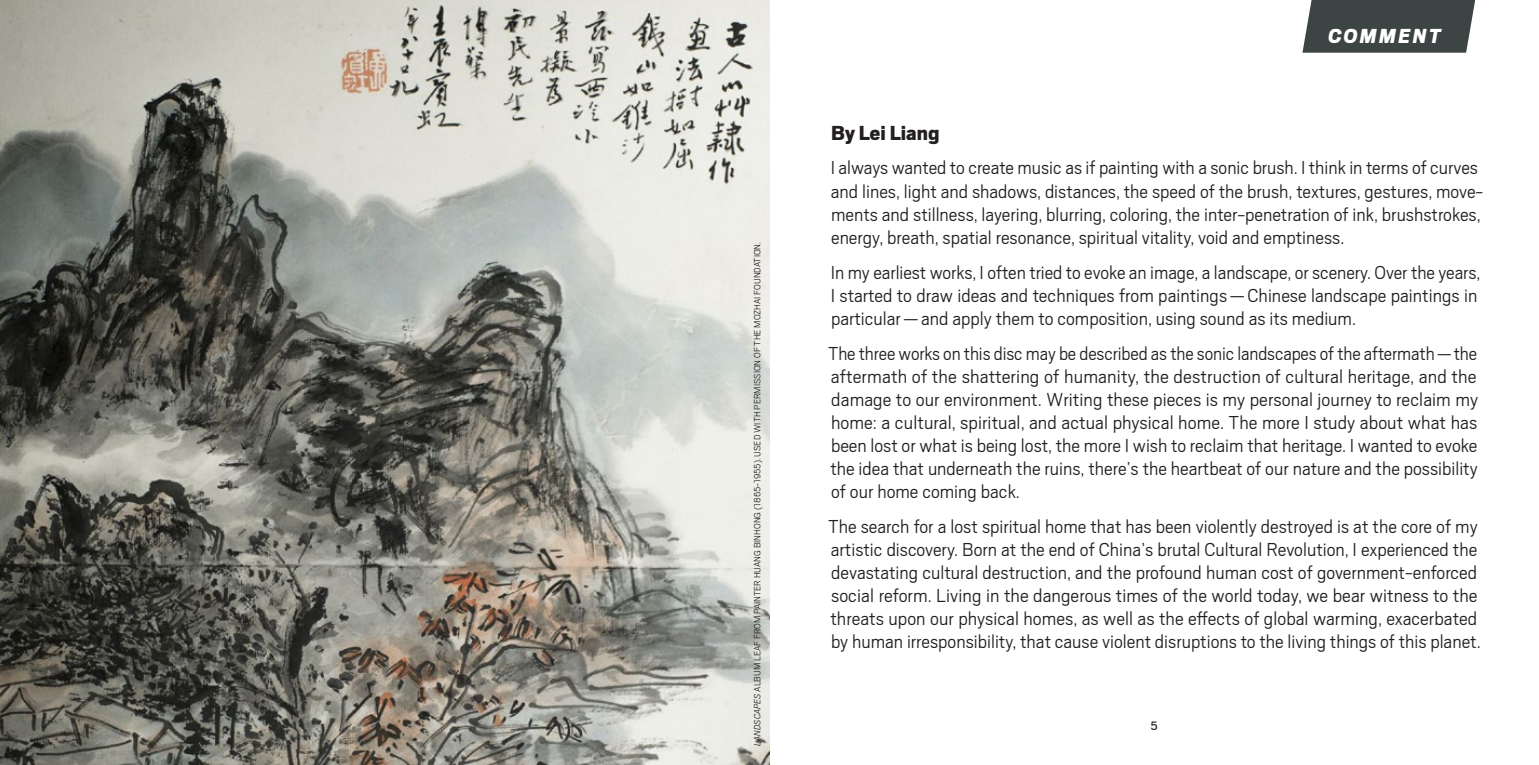
<style>
.page{position:relative;width:1539px;height:765px;background:#fff}
.page>*{position:absolute;margin:0;border:0;box-sizing:border-box;transform-origin:0 0}
.t1{font:900 22.5px "Scout";color:#231f20}
.t2{font:italic 900 22.5px "Scout";letter-spacing:.1em;color:#fff}
.t3{font:300 20.7px/22.9px "Scout";color:#231f20}
.t4{font:13.5px "Scout";color:#231f20}
.t5{font:300 10.12px "Scout";color:#231f20}
.s1{font-style:italic}
</style>
<div class="page">
<img style="left:0;top:0;width:769px;height:764px">
<svg style="left:1302px;top:0;width:173px;height:53px;background:#47504e"></svg>
<p class="t5" style="left:751px;top:745px;width:505px;rotate:-90deg"><span class="s1">LANDSCAPES</span> ALBUM LEAF FROM PAINTER HUANG BINHONG (1865-1955). USED WITH PERMISSION OF THE MOZHAI FOUNDATION.</p>
<p class="t2" style="left:1328px;top:21px;width:114px">COMMENT</p>
<p class="t1" style="left:831px;top:118px;width:110px">By Lei Liang</p>
<p class="t3" style="left:831px;top:155px;width:654px">I always wanted to create music as if painting with a sonic brush. I think in terms of curves and lines, light and shadows, distances, the speed of the brush, textures, gestures, move&shy;ments and stillness, layering, blurring, coloring, the inter-penetration of ink, brushstrokes, energy, breath, spatial resonance, spiritual vitality, void and emptiness.</p>
<p class="t3" style="left:831px;top:260px;width:651px">In my earliest works, I often tried to evoke an image, a landscape, or scenery. Over the years,<br>I started to draw ideas and techniques from paintings—Chinese landscape paintings in particular—and apply them to composition, using sound as its medium.</p>
<p class="t3" style="left:828px;top:341px;width:652px;text-align:justify">The three works on this disc may be described as the sonic landscapes of the aftermath—the aftermath of the shattering of humanity, the destruction of cultural heritage, and the damage to our environment. Writing these pieces is my personal journey to reclaim my home: a cultural, spiritual, and actual physical home. The more I study about what has been lost or what is being lost, the more I wish to reclaim that heritage. I wanted to evoke the idea that underneath the ruins, there’s the heartbeat of our nature and the possibility of our home coming back.</p>
<p class="t3" style="left:828px;top:514px;width:654px">The search for a lost spiritual home that has been violently destroyed is at the core of my artistic discovery. Born at the end of China’s brutal Cultural Revolution, I experienced the devastating cultural destruction, and the profound human cost of government-enforced social reform. Living in the dangerous times of the world today, we bear witness to the threats upon our physical homes, as well as the effects of global warming, exacerbated by human irresponsibility, that cause violent disruptions to the living things of this planet.</p>
<p class="t4" style="left:1151px;top:717px;width:9px">5</p>
</div>
